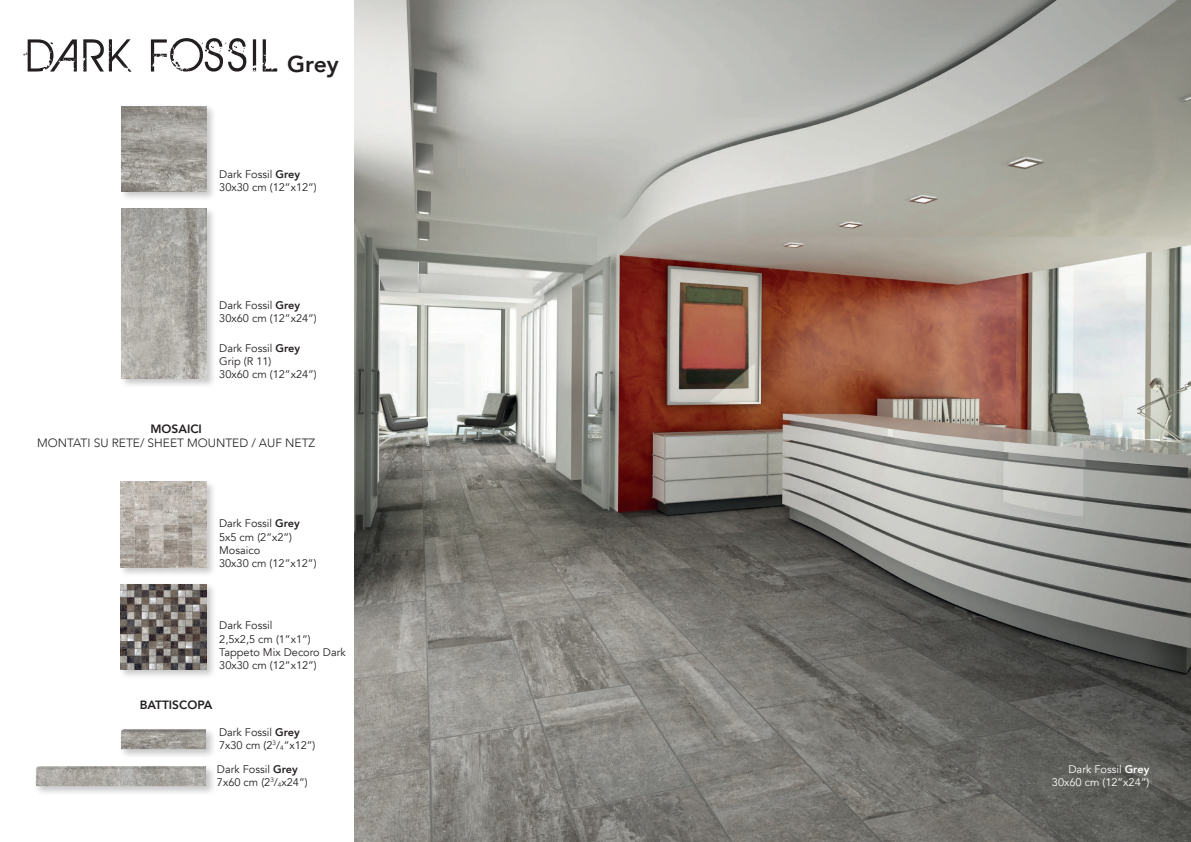
<style>
.page{position:relative;width:1191px;height:842px;background:#fff}
.page>*{position:absolute;margin:0;border:0;box-sizing:border-box;transform-origin:0 0}
.t1{font:800 23px "Avenir";color:#231f20}
.t2{font:300 12px "Avenir";color:#231f20}
.t3{font:800 12px "Avenir";color:#231f20}
.t4{font:11px/13.2px "Avenir";color:#231f20}
.t5{font:11px/13.2px "Avenir";color:#fff;text-align:right}
.s1{font-weight:800}
</style>
<div class="page">
<div style="left:119px;top:206px;width:97px;height:182px;background:#231f20;opacity:.25"></div>
<img style="left:121px;top:208px;width:85px;height:170px">
<div style="left:119px;top:104px;width:97px;height:97px;background:#231f20;opacity:.25"></div>
<img style="left:121px;top:106px;width:85px;height:85px">
<div style="left:119px;top:480px;width:97px;height:97px;background:#231f20;opacity:.25"></div>
<img style="left:121px;top:482px;width:85px;height:85px">
<div style="left:119px;top:582px;width:97px;height:97px;background:#231f20;opacity:.25"></div>
<img style="left:121px;top:584px;width:85px;height:85px">
<svg style="left:24px;top:38px;width:253px;height:34px"></svg>
<div style="left:119px;top:727px;width:97px;height:32px;background:#231f20;opacity:.25"></div>
<img style="left:121px;top:729px;width:85px;height:20px">
<div style="left:34px;top:764px;width:182px;height:32px;background:#231f20;opacity:.25"></div>
<img style="left:36px;top:766px;width:170px;height:20px">
<svg style="left:39px;top:766px;width:167px;height:3px"></svg>
<svg style="left:123px;top:729px;width:83px;height:3px"></svg>
<img style="left:354px;top:0;width:837px;height:842px">
<h1 class="t1" style="left:287px;top:46px;width:53px">Grey</h1>
<p class="t4" style="left:219px;top:168px;width:99px">Dark Fossil <span class="s1">Grey<br></span>30x30 cm (12”x12”)</p>
<p class="t4" style="left:219px;top:298px;width:99px">Dark Fossil <span class="s1">Grey<br></span>30x60 cm (12”x24”)</p>
<p class="t4" style="left:219px;top:342px;width:99px">Dark Fossil <span class="s1">Grey<br></span>Grip (R 11)<br>30x60 cm (12”x24”)</p>
<p class="t3" style="left:150px;top:419px;width:53px">MOSAICI</p>
<p class="t2" style="left:37px;top:436px;width:280px">MONTATI SU RETE/ SHEET MOUNTED / AUF NETZ</p>
<p class="t4" style="left:219px;top:517px;width:99px">Dark Fossil <span class="s1">Grey<br></span>5x5 cm (2”x2”)<br>Mosaico<br>30x30 cm (12”x12”)</p>
<p class="t4" style="left:219px;top:619px;width:128px">Dark Fossil<br>2,5x2,5 cm (1”x1”)<br>Tappeto Mix Decoro Dark<br>30x30 cm (12”x12”)</p>
<p class="t3" style="left:140px;top:696px;width:74px">BATTISCOPA</p>
<p class="t4" style="left:219px;top:726px;width:98px">Dark Fossil <span class="s1">Grey<br></span>7x30 cm (2<sup>3</sup>/<sub>4</sub>”x12”)</p>
<p class="t4" style="left:217px;top:763px;width:92px">Dark Fossil <span class="s1">Grey<br></span>7x60 cm (2<sup>3</sup>/<sub>4</sub>x24”)</p>
<p class="t5" style="left:1052px;top:763px;width:99px">Dark Fossil <span class="s1">Grey<br></span>30x60 cm (12”x24”)</p>
</div>
